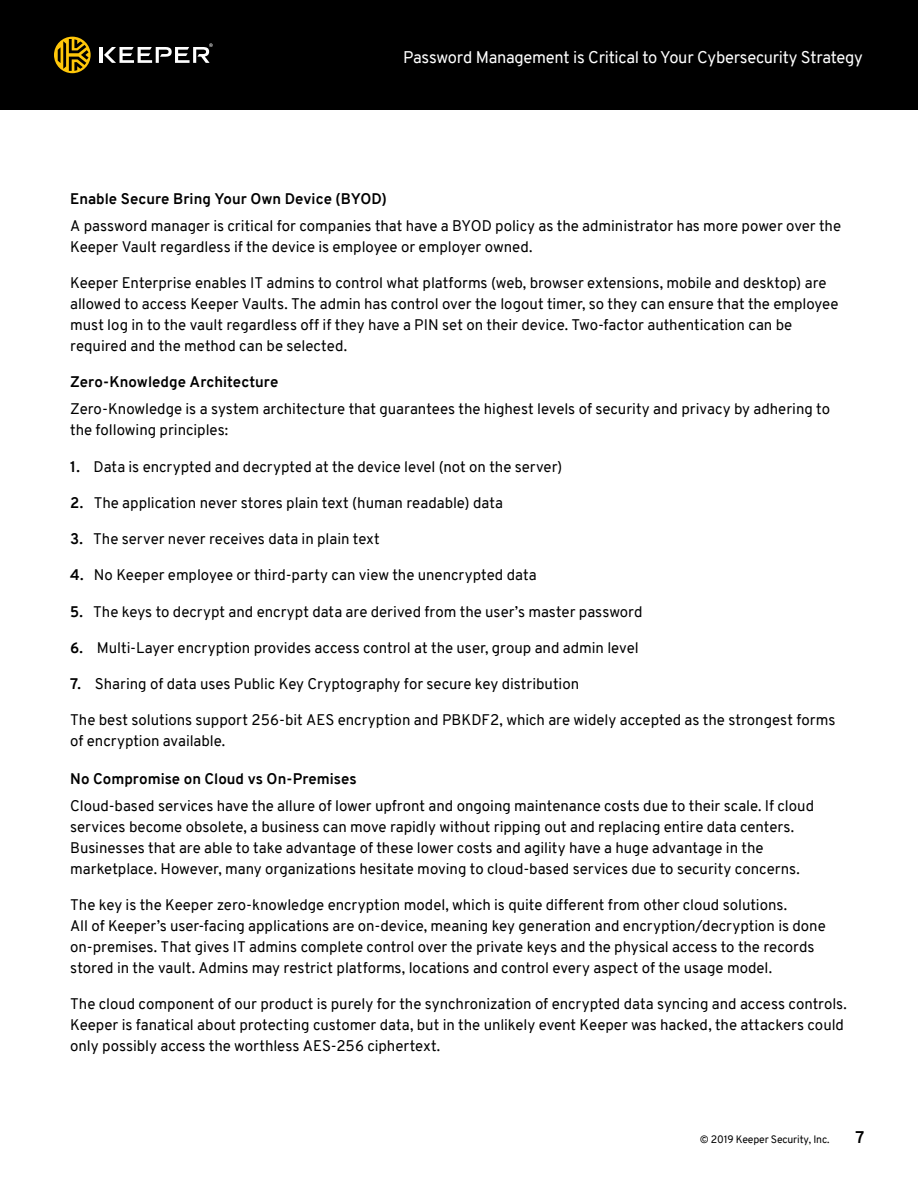
<style>
.page{position:relative;width:918px;height:1188px;background:#fff}
.page>*{position:absolute;margin:0;border:0;box-sizing:border-box;transform-origin:0 0}
.t1{font:16.5px "Overpass";letter-spacing:-.015em;color:#fff}
.t2{font:700 16.5px "Overpass";color:#000}
.t3{font:15px/21px "Overpass";color:#000}
.t4{font:700 15px "Overpass";color:#000}
.t5{font:10.5px "Overpass";letter-spacing:-.015em;color:#000}
.s1{font-weight:700}
</style>
<div class="page">
<div style="left:0;top:0;width:918px;height:110px;background:#000"></div>
<svg style="left:54px;top:37px;width:37px;height:36px"></svg>
<hr style="left:100px;top:47px;width:3px;height:16px;background:#fff">
<svg style="left:104px;top:43px;width:109px;height:20px"></svg>
<p class="t1" style="left:403px;top:46px;width:461px">Password Management is Critical to Your Cybersecurity Strategy</p>
<p class="t4" style="left:70px;top:188px;width:318px">Enable Secure Bring Your Own Device (BYOD)</p>
<p class="t3" style="left:70px;top:215px;width:772px">A password manager is critical for companies that have a BYOD policy as the administrator has more power over the<br>Keeper Vault regardless if the device is employee or employer owned.</p>
<p class="t3" style="left:70px;top:273px;width:770px">Keeper Enterprise enables IT admins to control what platforms (web, browser extensions, mobile and desktop) are allowed to access Keeper Vaults. The admin has control over the logout timer, so they can ensure that the employee must log in to the vault regardless off if they have a PIN set on their device. Two-factor authentication can be required and the method can be selected.</p>
<p class="t4" style="left:70px;top:372px;width:210px">Zero-Knowledge Architecture</p>
<p class="t3" style="left:70px;top:399px;width:761px">Zero-Knowledge is a system architecture that guarantees the highest levels of security and privacy by adhering to the following principles:</p>
<p class="t3" style="left:70px;top:456px;width:494px"><span class="s1">1.</span> Data is encrypted and decrypted at the device level (not on the server)</p>
<p class="t3" style="left:70px;top:492px;width:434px"><span class="s1">2.</span> The application never stores plain text (human readable) data</p>
<p class="t3" style="left:70px;top:529px;width:311px"><span class="s1">3.</span> The server never receives data in plain text</p>
<p class="t3" style="left:70px;top:565px;width:468px"><span class="s1">4.</span> No Keeper employee or third-party can view the unencrypted data</p>
<p class="t3" style="left:70px;top:601px;width:574px"><span class="s1">5.</span> The keys to decrypt and encrypt data are derived from the user’s master password</p>
<p class="t3" style="left:70px;top:637px;width:570px"><span class="s1">6.</span> Multi-Layer encryption provides access control at the user, group and admin level</p>
<p class="t3" style="left:70px;top:674px;width:510px"><span class="s1">7.</span> Sharing of data uses Public Key Cryptography for secure key distribution</p>
<p class="t3" style="left:70px;top:710px;width:767px">The best solutions support 256-bit AES encryption and PBKDF2, which are widely accepted as the strongest forms of encryption available.</p>
<p class="t4" style="left:70px;top:768px;width:288px">No Compromise on Cloud vs On-Premises</p>
<p class="t3" style="left:70px;top:795px;width:745px">Cloud-based services have the allure of lower upfront and ongoing maintenance costs due to their scale. If cloud services become obsolete, a business can move rapidly without ripping out and replacing entire data centers.<br>Businesses that are able to take advantage of these lower costs and agility have a huge advantage in the marketplace. However, many organizations hesitate moving to cloud-based services due to security concerns.</p>
<p class="t3" style="left:70px;top:895px;width:757px">The key is the Keeper zero-knowledge encryption model, which is quite different from other cloud solutions.<br>All of Keeper’s user-facing applications are on-device, meaning key generation and encryption/decryption is done on-premises. That gives IT admins complete control over the private keys and the physical access to the records stored in the vault. Admins may restrict platforms, locations and control every aspect of the usage model.</p>
<p class="t3" style="left:70px;top:994px;width:778px">The cloud component of our product is purely for the synchronization of encrypted data syncing and access controls.<br>Keeper is fanatical about protecting customer data, but in the unlikely event Keeper was hacked, the attackers could only possibly access the worthless AES-256 ciphertext.</p>
<p class="t5" style="left:700px;top:1132px;width:131px">© 2019 Keeper Security, Inc.</p>
<p class="t2" style="left:856px;top:1126px;width:10px">7</p>
</div>
